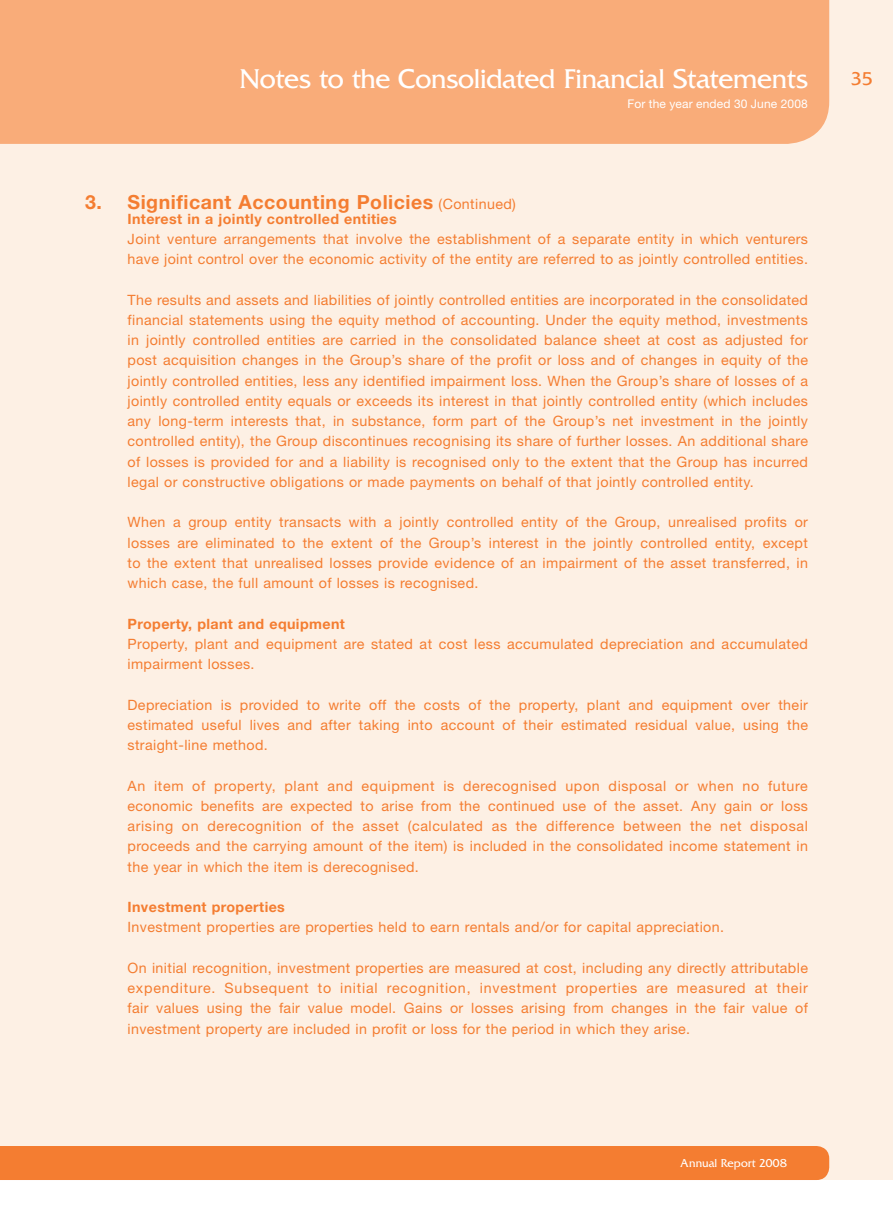
<style>
.page{position:relative;width:893px;height:1212px;background:#fff}
.page>*{position:absolute;margin:0;border:0;box-sizing:border-box;transform-origin:0 0}
.t1{font:28.5px "Friz Quadrata Std";letter-spacing:-.01em;color:#fff}
.t2{font:700 19.5px "Helvetica Neue LT Std";letter-spacing:.03em;color:#f47d31}
.t3{font:19.5px "Friz Quadrata Std";color:#f47d31}
.t4{font:14.25px/20.2px "Helvetica Neue LT Std";letter-spacing:.03em;color:#f47d31;text-align:justify}
.t5{font:700 14.25px "Helvetica Neue LT Std";letter-spacing:.03em;color:#f47d31}
.t6{font:12px "Helvetica Neue LT Std";letter-spacing:.015em;color:#fff}
.t7{font:12px "Friz Quadrata Std";letter-spacing:.015em;color:#fff}
.s1{font-weight:400;font-size:14.25px}
</style>
<div class="page">
<div style="left:0;top:0;width:893px;height:1180px;background:#fdf0e4"></div>
<div style="left:0;top:0;width:829px;height:144px;background:#f9ac79"></div>
<div style="left:0;top:1146px;width:829px;height:34px;background:#f47d31"></div>
<h1 class="t1" style="left:240px;top:67px;width:570px">Notes to the Consolidated Financial Statements</h1>
<p class="t6" style="left:628px;top:99px;width:182px">For the year ended 30 June 2008</p>
<h2 class="t2" style="left:85px;top:194px;width:432px">3. Significant Accounting Policies <span class="s1">(Continued)</span></h2>
<p class="t5" style="left:128px;top:213px;width:271px">Interest in a jointly controlled entities</p>
<p class="t4" style="left:128px;top:230px;width:682px">Joint venture arrangements that involve the establishment of a separate entity in which venturers have joint control over the economic activity of the entity are referred to as jointly controlled entities.</p>
<p class="t4" style="left:128px;top:291px;width:682px">The results and assets and liabilities of jointly controlled entities are incorporated in the consolidated financial statements using the equity method of accounting. Under the equity method, investments in jointly controlled entities are carried in the consolidated balance sheet at cost as adjusted for post acquisition changes in the Group’s share of the profit or loss and of changes in equity of the jointly controlled entities, less any identified impairment loss. When the Group’s share of losses of a jointly controlled entity equals or exceeds its interest in that jointly controlled entity (which includes any long-term interests that, in substance, form part of the Group’s net investment in the jointly controlled entity), the Group discontinues recognising its share of further losses. An additional share of losses is provided for and a liability is recognised only to the extent that the Group has incurred legal or constructive obligations or made payments on behalf of that jointly controlled entity.</p>
<p class="t4" style="left:128px;top:514px;width:682px">When a group entity transacts with a jointly controlled entity of the Group, unrealised profits or losses are eliminated to the extent of the Group’s interest in the jointly controlled entity, except to the extent that unrealised losses provide evidence of an impairment of the asset transferred, in which case, the full amount of losses is recognised.</p>
<p class="t5" style="left:128px;top:618px;width:219px">Property, plant and equipment</p>
<p class="t4" style="left:128px;top:635px;width:682px">Property, plant and equipment are stated at cost less accumulated depreciation and accumulated impairment losses.</p>
<p class="t4" style="left:128px;top:696px;width:682px">Depreciation is provided to write off the costs of the property, plant and equipment over their estimated useful lives and after taking into account of their estimated residual value, using the straight-line method.</p>
<p class="t4" style="left:128px;top:777px;width:682px">An item of property, plant and equipment is derecognised upon disposal or when no future economic benefits are expected to arise from the continued use of the asset. Any gain or loss arising on derecognition of the asset (calculated as the difference between the net disposal proceeds and the carrying amount of the item) is included in the consolidated income statement in the year in which the item is derecognised.</p>
<p class="t5" style="left:128px;top:902px;width:159px">Investment properties</p>
<p class="t4" style="left:128px;top:919px;width:598px">Investment properties are properties held to earn rentals and/or for capital appreciation.</p>
<p class="t4" style="left:128px;top:959px;width:682px">On initial recognition, investment properties are measured at cost, including any directly attributable expenditure. Subsequent to initial recognition, investment properties are measured at their fair values using the fair value model. Gains or losses arising from changes in the fair value of investment property are included in profit or loss for the period in which they arise.</p>
<h2 class="t3" style="left:851px;top:71px;width:23px">35</h2>
<p class="t7" style="left:680px;top:1158px;width:108px">Annual Report 2008</p>
</div>
